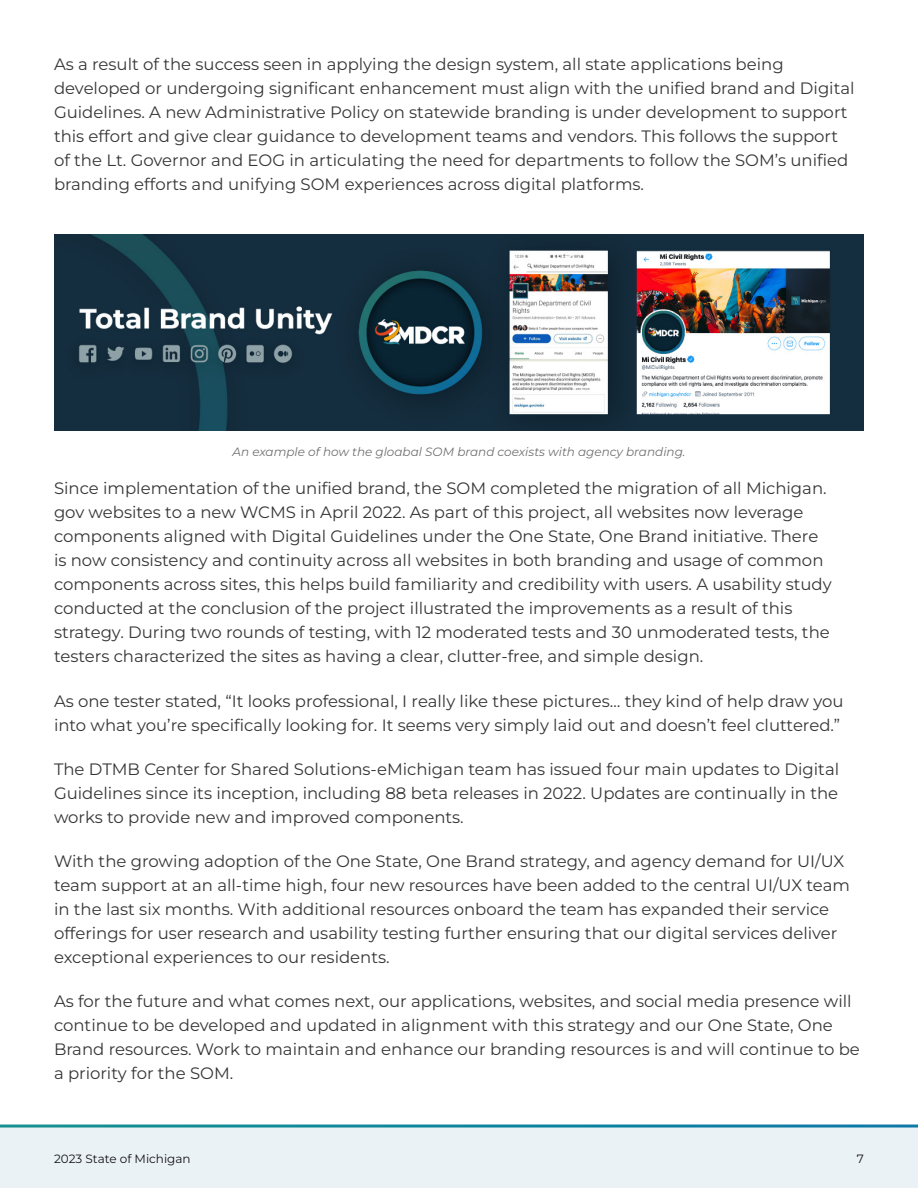
<style>
.page{position:relative;width:918px;height:1188px;background:#fff}
.page>*{position:absolute;margin:0;border:0;box-sizing:border-box;transform-origin:0 0}
.Body_Copy_Paragraph{font:100 16.5px/24px "Montserrat";color:#363636}
.Image_Caption{font:italic 100 12px "Montserrat";color:#707070}
.t1{font:100 12px "Montserrat";color:#151517}
</style>
<div class="page">
<div style="left:0;top:1127px;width:918px;height:61px;background:#ebf2f5"></div>
<img style="left:54px;top:234px;width:810px;height:197px">
<svg style="left:0;top:1125px;width:918px;height:3px;background:#3196a9"></svg>
<p class="Body_Copy_Paragraph" style="left:54px;top:52px;width:802px">As a result of the success seen in applying the design system, all state applications being developed or undergoing significant enhancement must align with the unified brand and Digital Guidelines. A new Administrative Policy on statewide branding is under development to support this effort and give clear guidance to development teams and vendors. This follows the support of the Lt. Governor and EOG in articulating the need for departments to follow the SOM’s unified branding efforts and unifying SOM experiences across digital platforms.</p>
<p class="Image_Caption" style="left:233px;top:444px;width:454px">An example of how the gloabal SOM brand coexists with agency branding.</p>
<p class="Body_Copy_Paragraph" style="left:54px;top:476px;width:779px">Since implementation of the unified brand, the SOM completed the migration of all Michigan. gov websites to a new WCMS in April 2022. As part of this project, all websites now leverage components aligned with Digital Guidelines under the One State, One Brand initiative. There is now consistency and continuity across all websites in both branding and usage of common components across sites, this helps build familiarity and credibility with users. A usability study conducted at the conclusion of the project illustrated the improvements as a result of this strategy. During two rounds of testing, with 12 moderated tests and 30 unmoderated tests, the testers characterized the sites as having a clear, clutter-free, and simple design.</p>
<p class="Body_Copy_Paragraph" style="left:54px;top:688px;width:791px">As one tester stated, “It looks professional, I really like these pictures… they kind of help draw you into what you’re specifically looking for. It seems very simply laid out and doesn’t feel cluttered.”</p>
<p class="Body_Copy_Paragraph" style="left:54px;top:757px;width:787px;text-align:justify">The DTMB Center for Shared Solutions-eMichigan team has issued four main updates to Digital Guidelines since its inception, including 88 beta releases in 2022. Updates are continually in the works to provide new and improved components.</p>
<p class="Body_Copy_Paragraph" style="left:54px;top:849px;width:797px">With the growing adoption of the One State, One Brand strategy, and agency demand for UI/UX team support at an all-time high, four new resources have been added to the central UI/UX team in the last six months. With additional resources onboard the team has expanded their service offerings for user research and usability testing further ensuring that our digital services deliver exceptional experiences to our residents.</p>
<p class="Body_Copy_Paragraph" style="left:54px;top:989px;width:807px">As for the future and what comes next, our applications, websites, and social media presence will continue to be developed and updated in alignment with this strategy and our One State, One Brand resources. Work to maintain and enhance our branding resources is and will continue to be a priority for the SOM.</p>
<p class="t1" style="left:54px;top:1151px;width:138px">2023 State of Michigan</p>
<p class="t1" style="left:857px;top:1151px;width:9px">7</p>
</div>
